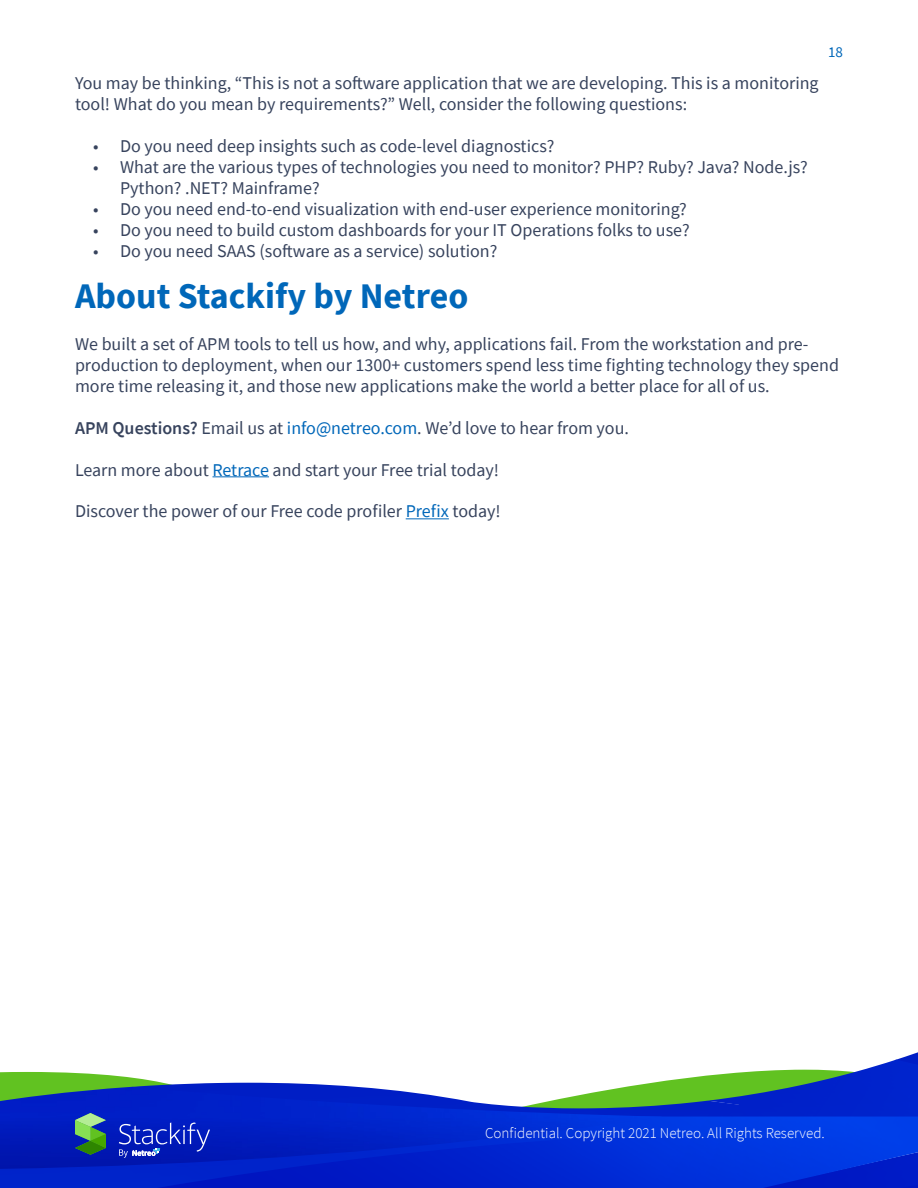
<style>
.page{position:relative;width:918px;height:1188px;background:#fff}
.page>*{position:absolute;margin:0;border:0;box-sizing:border-box;transform-origin:0 0}
.t1{font:700 36px "Source Sans Pro";color:#0067b9}
.t2{font:18px/21px "Source Sans Pro";color:#37435d}
.t3{font:300 15px "Source Sans Pro";color:#fff}
.t4{font:15px "Source Sans Pro";color:#0067b9}
.s1{font-weight:600}
.s2{color:#0067b9}
</style>
<div class="page">
<svg style="left:0;top:1072px;width:164px;height:15px"></svg>
<img style="left:895px;top:1052px;width:23px;height:8px">
<img style="left:663px;top:1060px;width:255px;height:57px">
<img style="left:131px;top:1083px;width:609px;height:34px">
<img style="left:0;top:1117px;width:918px;height:71px">
<img style="left:157px;top:1137px;width:761px;height:51px">
<img style="left:0;top:1087px;width:663px;height:82px">
<svg style="left:75px;top:1113px;width:31px;height:42px"></svg>
<svg style="left:119px;top:1122px;width:91px;height:36px;background:#263cc3"></svg>
<hr style="left:213px;top:476px;width:56px;height:1px;background:#0067b9">
<hr style="left:406px;top:518px;width:43px;height:1px;background:#0067b9">
<p class="t4" style="left:828px;top:42px;width:16px">18</p>
<p class="t2" style="left:75px;top:72px;width:745px">You may be thinking, “This is not a software application that we are developing. This is a monitoring tool! What do you mean by requirements?” Well, consider the following questions:</p>
<p class="t2" style="left:93px;top:135px;width:463px">• Do you need deep insights such as code-level diagnostics?</p>
<p class="t2" style="left:120px;top:156px;width:689px;text-indent:-27px">• What are the various types of technologies you need to monitor? PHP? Ruby? Java? Node.js?<br>Python? .NET? Mainframe?</p>
<p class="t2" style="left:93px;top:198px;width:595px">• Do you need end-to-end visualization with end-user experience monitoring?</p>
<p class="t2" style="left:93px;top:219px;width:598px">• Do you need to build custom dashboards for your IT Operations folks to use?</p>
<p class="t2" style="left:93px;top:240px;width:406px">• Do you need SAAS (software as a service) solution?</p>
<h1 class="t1" style="left:75px;top:271px;width:395px">About Stackify by Netreo</h1>
<p class="t2" style="left:75px;top:333px;width:766px">We built a set of APM tools to tell us how, and why, applications fail. From the workstation and pre&shy;production to deployment, when our 1300+ customers spend less time fighting technology they spend more time releasing it, and those new applications make the world a better place for all of us.</p>
<p class="t2" style="left:75px;top:417px;width:555px"><span class="s1">APM Questions?</span> Email us at <span class="s2">info@netreo.com</span>. We’d love to hear from you.</p>
<p class="t2" style="left:75px;top:459px;width:426px">Learn more about <span class="s2">Retrace</span> and start your Free trial today!</p>
<p class="t2" style="left:75px;top:501px;width:427px">Discover the power of our Free code profiler <span class="s2">Prefix</span> today!</p>
<p class="t3" style="left:485px;top:1123px;width:341px">Confidential. Copyright 2021 Netreo. All Rights Reserved.</p>
</div>
